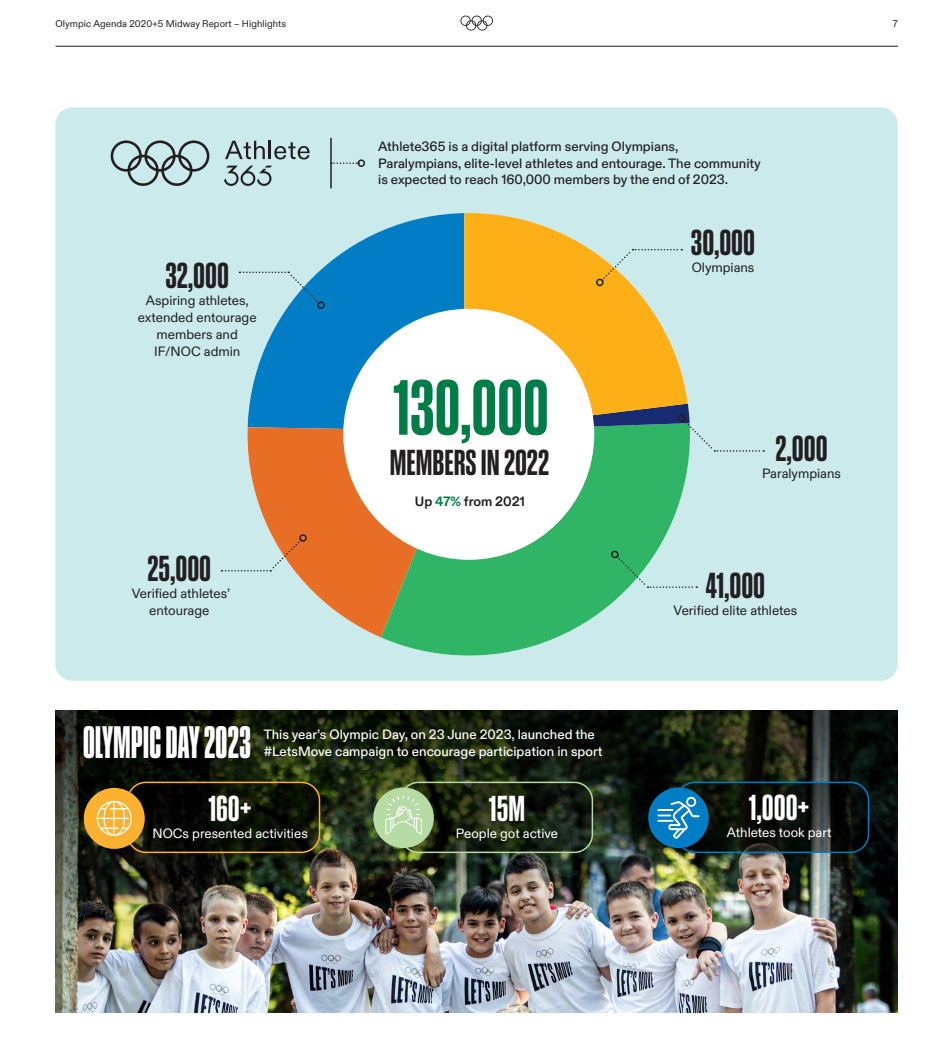
<style>
.page{position:relative;width:936px;height:1051px;background:#fff}
.page>*{position:absolute;margin:0;border:0;box-sizing:border-box;transform-origin:0 0}
.t1{font:condensed 78px "Olympic Headline";color:#007d46}
.Title_-_Headline_-_15{font:extra-condensed 45.3px "Olympic Headline";letter-spacing:.01em;color:#fff}
.Sans_-_Text_S_-_9{font:condensed 36px "Olympic Headline";color:#231f20}
.Sans_-_Text_S_-_9-2{font:condensed 36px "Olympic Headline";color:#fff}
.S_Text_-_Sans_-_9{font:500 13.5px/16.8px "Olympic Sans";color:#231f20}
.Sans_-_Text_S_-_9-3{font:13.5px/16.8px "Olympic Sans";color:#231f20;text-align:center}
.S_Text_-_Sans_-_9-2{font:500 13.5px/16.8px "Olympic Sans";color:#fff}
.Sans_-_Text_S_-_9-4{font:13.5px "Olympic Sans";color:#fff}
.Sans_-_Text_S_-_9-5{font:700 13.5px "Olympic Sans";color:#231f20}
.t2{font:9.75px "Olympic Sans";letter-spacing:.005em;color:#231f20}
.s1{color:#007d46}
</style>
<div class="page">
<hr style="left:55px;top:46px;width:842px;height:1px;background:#231f20">
<svg style="left:460px;top:16px;width:33px;height:15px"></svg>
<div style="left:55px;top:107px;width:842px;height:573px;background:#cbeaec;border-radius:17px"></div>
<svg style="left:247px;top:213px;width:217px;height:213px;fill:#007dc5"></svg>
<svg style="left:247px;top:426px;width:123px;height:207px;fill:#e86e25"></svg>
<svg style="left:370px;top:487px;width:314px;height:168px;fill:#30b566"></svg>
<svg style="left:464px;top:213px;width:220px;height:167px;fill:#fcaf17"></svg>
<div style="left:343px;top:309px;width:251px;height:250px;background:#fff;border-radius:50%"></div>
<svg style="left:602px;top:248px;width:80px;height:33px"></svg>
<div style="left:596px;top:278px;width:7px;height:8px;border:2px solid #231f20;border-radius:50%"></div>
<svg style="left:617px;top:555px;width:80px;height:33px"></svg>
<div style="left:611px;top:550px;width:7px;height:8px;border:2px solid #231f20;border-radius:50%"></div>
<svg style="left:582px;top:380px;width:182px;height:107px"></svg>
<div style="left:678px;top:414px;width:7px;height:8px;border:2px solid #231f20;border-radius:50%"></div>
<svg style="left:239px;top:271px;width:81px;height:32px"></svg>
<div style="left:317px;top:301px;width:8px;height:8px;border:2px solid #231f20;border-radius:50%"></div>
<svg style="left:221px;top:539px;width:81px;height:32px"></svg>
<div style="left:299px;top:534px;width:8px;height:7px;border:2px solid #231f20;border-radius:50%"></div>
<svg style="left:224px;top:165px;width:48px;height:21px"></svg>
<svg style="left:225px;top:141px;width:40px;height:18px"></svg>
<hr style="left:268px;top:141px;width:3px;height:18px;background:#231f20">
<svg style="left:274px;top:142px;width:35px;height:17px"></svg>
<svg style="left:111px;top:140px;width:98px;height:46px"></svg>
<hr style="left:330px;top:138px;width:2px;height:50px;background:#231f20">
<svg style="left:331px;top:162px;width:26px;height:2px"></svg>
<div style="left:357px;top:159px;width:8px;height:8px;border:2px solid #231f20;border-radius:50%"></div>
<img style="left:55px;top:710px;width:842px;height:302px">
<svg style="left:128px;top:782px;width:191px;height:70px;background:#0a0d04"></svg>
<svg style="left:400px;top:782px;width:192px;height:70px;background:#192210"></svg>
<svg style="left:676px;top:782px;width:192px;height:70px;background:#101610"></svg>
<div style="left:127px;top:781px;width:193px;height:71px;border:2px solid #fcb131;border-radius:18px"></div>
<div style="left:400px;top:781px;width:193px;height:71px;border:2px solid #b7dba4;border-radius:18px"></div>
<div style="left:84px;top:787px;width:61px;height:61px;background:#fcb131;border-radius:50%"></div>
<svg style="left:97px;top:800px;width:35px;height:35px"></svg>
<div style="left:676px;top:781px;width:193px;height:71px;border:2px solid #007dc5;border-radius:18px"></div>
<div style="left:648px;top:787px;width:60px;height:60px;background:#007dc5;border-radius:50%"></div>
<svg style="left:657px;top:796px;width:42px;height:42px"></svg>
<div style="left:373px;top:787px;width:61px;height:60px;background:#b7dba4;border-radius:50%"></div>
<svg style="left:385px;top:795px;width:37px;height:39px"></svg>
<p class="t2" style="left:55px;top:16px;width:232px">Olympic Agenda 2020+5 Midway Report – Highlights</p>
<p class="t2" style="left:892px;top:16px;width:6px">7</p>
<p class="Sans_-_Text_S_-_9" style="left:165px;top:257px;width:65px">32,000</p>
<p class="Sans_-_Text_S_-_9-3" style="left:138px;top:291px;width:120px">Aspiring athletes, extended entourage members and<br>IF/NOC admin</p>
<p class="Sans_-_Text_S_-_9" style="left:147px;top:549px;width:65px">25,000</p>
<p class="Sans_-_Text_S_-_9-3" style="left:132px;top:584px;width:100px">Verified athletes’ entourage</p>
<p class="S_Text_-_Sans_-_9" style="left:378px;top:137px;width:384px">Athlete365 is a digital platform serving Olympians,<br>Paralympians, elite-level athletes and entourage. The community is expected to reach 160,000 members by the end of 2023.</p>
<p class="t1" style="left:393px;top:366px;width:157px">130,000</p>
<p class="Sans_-_Text_S_-_9" style="left:389px;top:444px;width:161px">MEMBERS IN 2022</p>
<p class="Sans_-_Text_S_-_9-5" style="left:415px;top:491px;width:111px">Up <span class="s1">47%</span> from 2021</p>
<p class="Sans_-_Text_S_-_9" style="left:691px;top:223px;width:66px">30,000</p>
<p class="Sans_-_Text_S_-_9-3" style="left:691px;top:258px;width:64px">Olympians</p>
<p class="Sans_-_Text_S_-_9" style="left:775px;top:429px;width:54px">2,000</p>
<p class="Sans_-_Text_S_-_9-3" style="left:762px;top:464px;width:80px">Paralympians</p>
<p class="Sans_-_Text_S_-_9" style="left:705px;top:566px;width:61px">41,000</p>
<p class="Sans_-_Text_S_-_9-3" style="left:673px;top:601px;width:125px">Verified elite athletes</p>
<p class="Title_-_Headline_-_15" style="left:83px;top:719px;width:169px">OLYMPIC DAY 2023</p>
<p class="S_Text_-_Sans_-_9-2" style="left:264px;top:724px;width:340px">This year’s Olympic Day, on 23 June 2023, launched the #LetsMove campaign to encourage participation in sport</p>
<p class="Sans_-_Text_S_-_9-2" style="left:489px;top:789px;width:38px">15M</p>
<p class="Sans_-_Text_S_-_9-4" style="left:456px;top:822px;width:104px">People got active</p>
<p class="Sans_-_Text_S_-_9-2" style="left:208px;top:789px;width:45px">160+</p>
<p class="Sans_-_Text_S_-_9-4" style="left:152px;top:822px;width:157px">NOCs presented activities</p>
<p class="Sans_-_Text_S_-_9-2" style="left:748px;top:788px;width:62px">1,000+</p>
<p class="Sans_-_Text_S_-_9-4" style="left:727px;top:821px;width:106px">Athletes took part</p>
</div>
